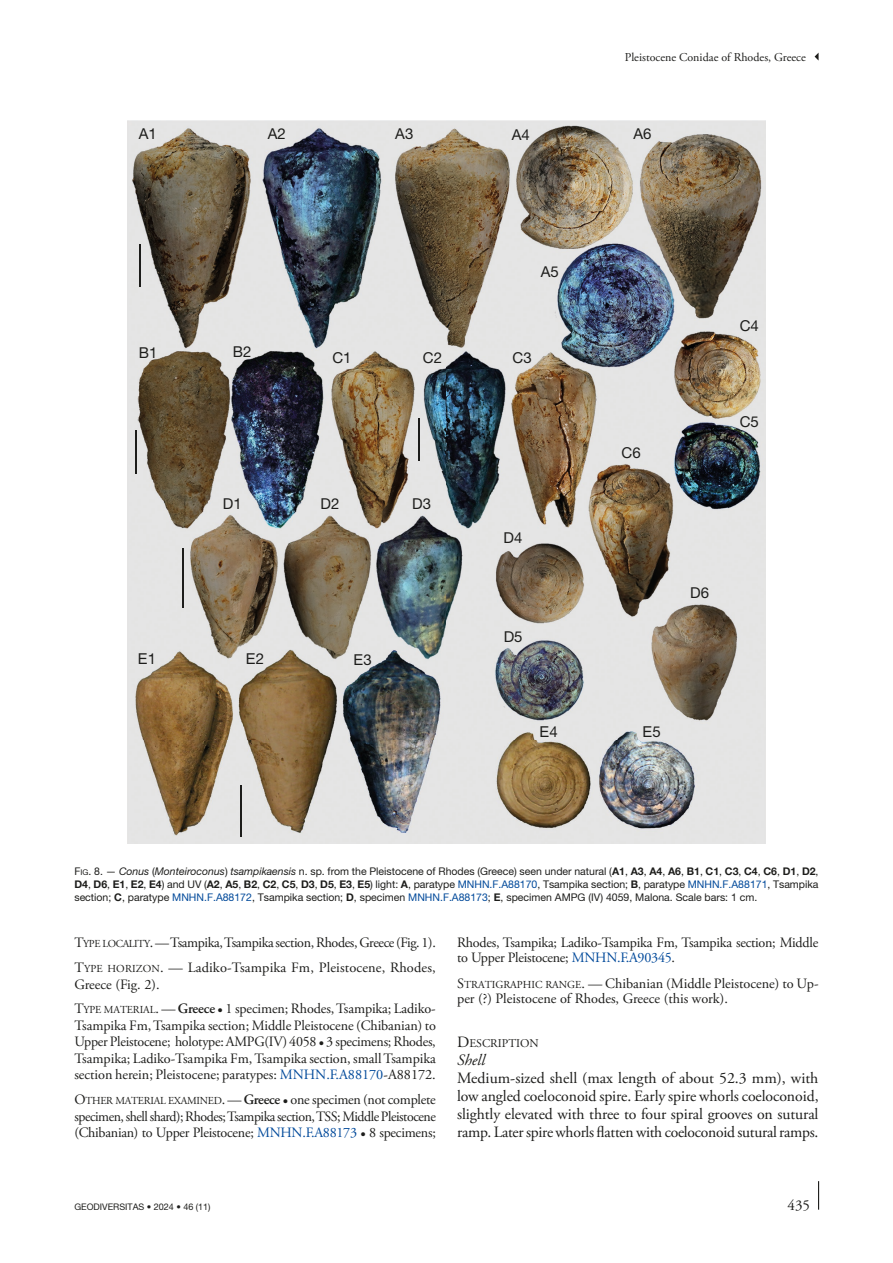
<style>
.page{position:relative;width:893px;height:1263px;background:#fff}
.page>*{position:absolute;margin:0;border:0;box-sizing:border-box;transform-origin:0 0}
.Texte_courant_1er_para{font:15.75px/18px "Adobe Garamond Pro";letter-spacing:-.015em;color:#1d1d1b;text-align:justify}
.Titre_3{font:italic 15.75px "Adobe Garamond Pro";color:#1d1d1b}
.t1{font:15px "Helvetica Neue";color:#1d1d1b}
.t2{font:15px "Arial";color:#1d1d1b}
.t3{font:15px "Adobe Garamond Pro";color:#1d1d1b}
.Matériel-diagnose{font:14.25px/16.5px "Adobe Garamond Pro";letter-spacing:-.02em;color:#1d1d1b;text-align:justify}
.Matériel-diagnose-2{font:14.25px/14.9px "Adobe Garamond Pro";color:#1d1d1b}
.Matériel-diagnose-3{font:14.25px/16.5px "Adobe Garamond Pro";letter-spacing:.01em;color:#1d1d1b}
.t4{font:12px "Adobe Garamond Pro";color:#1d1d1b}
.Titre_2{font:11.85px "Adobe Garamond";color:#1d1d1b}
.t5{font:10.5px/12.8px "Helvetica Neue";color:#1d1d1b;text-align:justify}
.t6{font:9px "Helvetica Neue";color:#1d1d1b}
.s1{font-family:"Helvetica Neue"}
.s2{font-style:inherit}
.s3{font-size:7.8px}
.s4{font-style:italic}
.s5{font-weight:700}
.s6{color:#00499a}
.s7{font-family:"Adobe Garamond"}
.s8{font-family:"Adobe Garamond";font-size:10.65px}
.s9{font-weight:600}
.s10{font-size:15.75px}
</style>
<div class="page">
<svg style="left:818px;top:1181px;width:1px;height:29px"></svg>
<svg style="left:815px;top:53px;width:4px;height:8px"></svg>
<img style="left:127px;top:121px;width:638px;height:723px">
<hr style="left:139px;top:244px;width:2px;height:43px;background:#1d1d1b">
<hr style="left:182px;top:548px;width:2px;height:60px;background:#1d1d1b">
<hr style="left:418px;top:418px;width:2px;height:43px;background:#1d1d1b">
<hr style="left:240px;top:785px;width:2px;height:52px;background:#1d1d1b">
<hr style="left:136px;top:431px;width:1px;height:43px;background:#1d1d1b">
<p class="t1" style="left:139px;top:125px;width:20px">A1</p>
<p class="t1" style="left:268px;top:125px;width:20px">A2</p>
<p class="t1" style="left:395px;top:125px;width:20px">A3</p>
<p class="t1" style="left:512px;top:125px;width:20px">A4</p>
<p class="t4" style="left:625px;top:50px;width:182px">Pleistocene Conidae of Rhodes, Greece</p>
<p class="t1" style="left:634px;top:125px;width:20px">A6</p>
<p class="t1" style="left:139px;top:343px;width:20px">B1</p>
<p class="t1" style="left:233px;top:343px;width:20px">B2</p>
<p class="t1" style="left:541px;top:262px;width:20px">A5</p>
<p class="t1" style="left:332px;top:349px;width:21px">C1</p>
<p class="t1" style="left:423px;top:349px;width:21px">C2</p>
<p class="t1" style="left:513px;top:349px;width:21px">C3</p>
<p class="t1" style="left:223px;top:494px;width:20px">D1</p>
<p class="t1" style="left:321px;top:494px;width:20px">D2</p>
<p class="t1" style="left:412px;top:495px;width:20px">D3</p>
<p class="t2" style="left:138px;top:649px;width:20px">Ε<span class="s1">1</span></p>
<p class="t2" style="left:246px;top:649px;width:20px">Ε<span class="s1">2</span></p>
<p class="t2" style="left:353px;top:649px;width:20px">Ε<span class="s1">3</span></p>
<p class="t1" style="left:503px;top:529px;width:20px">D4</p>
<p class="t1" style="left:504px;top:628px;width:20px">D5</p>
<p class="t1" style="left:622px;top:444px;width:21px">C6</p>
<p class="t1" style="left:690px;top:584px;width:20px">D6</p>
<p class="t2" style="left:540px;top:721px;width:20px">Ε<span class="s1">4</span></p>
<p class="t2" style="left:642px;top:721px;width:20px">Ε<span class="s1">5</span></p>
<p class="t1" style="left:740px;top:317px;width:21px">C4</p>
<p class="t1" style="left:740px;top:413px;width:21px">C5</p>
<p class="t5" style="left:74px;top:865px;width:746px"><span class="s2">F</span><span class="s3">ig</span><span class="s2">. 8</span>. — <span class="s4">Conus</span> (<span class="s4">Monteiroconus</span>) <span class="s4">tsampikaensis</span> n. sp. from the Pleistocene of Rhodes (Greece) seen under natural (<span class="s5">A1</span>, <span class="s5">A3</span>, <span class="s5">A4</span>, <span class="s5">A6</span>, <span class="s5">B1</span>, <span class="s5">C1</span>, <span class="s5">C3</span>, <span class="s5">C4</span>, <span class="s5">C6</span>, <span class="s5">D1</span>, <span class="s5">D2</span>, <span class="s5">D4</span>, <span class="s5">D6</span>, <span class="s5">E1</span>, <span class="s5">E2</span>, <span class="s5">E4</span>) and UV (<span class="s5">A2</span>, <span class="s5">A5</span>, <span class="s5">B2</span>, <span class="s5">C2</span>, <span class="s5">C5</span>, <span class="s5">D3</span>, <span class="s5">D5</span>, <span class="s5">E3</span>, <span class="s5">E5</span>) light: <span class="s5">A</span>, paratype <span class="s6">MNHN.F.A88170</span>, Tsampika section; <span class="s5">B</span>, paratype <span class="s6">MNHN.F.A88171</span>, Tsampika section; <span class="s5">C</span>, paratype <span class="s6">MNHN.F.A88172</span>, Tsampika section; <span class="s5">D</span>, specimen <span class="s6">MNHN.F.A88173</span>; <span class="s5">E</span>, specimen AMPG (IV) 4059, Malona. Scale bars: 1 cm.</p>
<p class="Matériel-diagnose" style="left:74px;top:935px;width:363px"><span class="s7">T</span><span class="s8">YPE LOCALITY</span>. — Tsampika, Tsampika section, Rhodes, Greece (Fig. 1).</p>
<p class="Matériel-diagnose-3" style="left:74px;top:960px;width:363px"><span class="s7">T</span><span class="s8">YPE HORIZON</span>. — Ladiko-Tsampika Fm, Pleistocene, Rhodes,<br>Greece (Fig. 2).</p>
<p class="Matériel-diagnose" style="left:74px;top:1001px;width:363px"><span class="s7">T</span><span class="s8">YPE MATERIAL</span>. — <span class="s9">Greece</span> • 1 specimen; Rhodes, Tsampika; Ladiko-Tsampika Fm, Tsampika section; Middle Pleistocene (Chibanian) to Upper Pleistocene; holotype: AMPG(IV) 4058 • 3 specimens; Rhodes, Tsampika; Ladiko-Tsampika Fm, Tsampika section, small Tsampika section herein; Pleistocene; paratypes: <span class="s6">MNHN.F.A88170</span>-A88172.</p>
<p class="Matériel-diagnose" style="left:74px;top:1092px;width:363px"><span class="s7">O</span><span class="s8">THER MATERIAL EXAMINED</span>. — <span class="s9">Greece</span> • one specimen (not complete specimen, shell shard); Rhodes; Tsampika section, TSS; Middle Pleistocene (Chibanian) to Upper Pleistocene; <span class="s6">MNHN.F.A88173</span> • 8 specimens;</p>
<p class="Matériel-diagnose" style="left:457px;top:935px;width:363px;line-height:14.9px">Rhodes, Tsampika; Ladiko-Tsampika Fm, Tsampika section; Middle to Upper Pleistocene; <span class="s6">MNHN.F.A90345</span>.</p>
<p class="Matériel-diagnose-2" style="left:457px;top:977px;width:363px"><span class="s7">S</span><span class="s8">TRATIGRAPHIC RANGE</span>. — Chibanian (Middle Pleistocene) to Up&shy;per (?) Pleistocene of Rhodes, Greece (this work).</p>
<p class="Titre_2" style="left:457px;top:1037px;width:83px"><span class="s10">D</span>ESCRIPTION</p>
<p class="Titre_3" style="left:457px;top:1051px;width:29px">Shell</p>
<p class="Texte_courant_1er_para" style="left:457px;top:1070px;width:363px">Medium-sized shell (max length of about 52.3 mm), with low angled coeloconoid spire. Early spire whorls coeloconoid, slightly elevated with three to four spiral grooves on sutural ramp. Later spire whorls flatten with coeloconoid sutural ramps.</p>
<p class="t6" style="left:74px;top:1201px;width:138px">GEODIVERSITAS • 2024 • 46 (11)</p>
<p class="t3" style="left:788px;top:1196px;width:24px">435</p>
</div>
